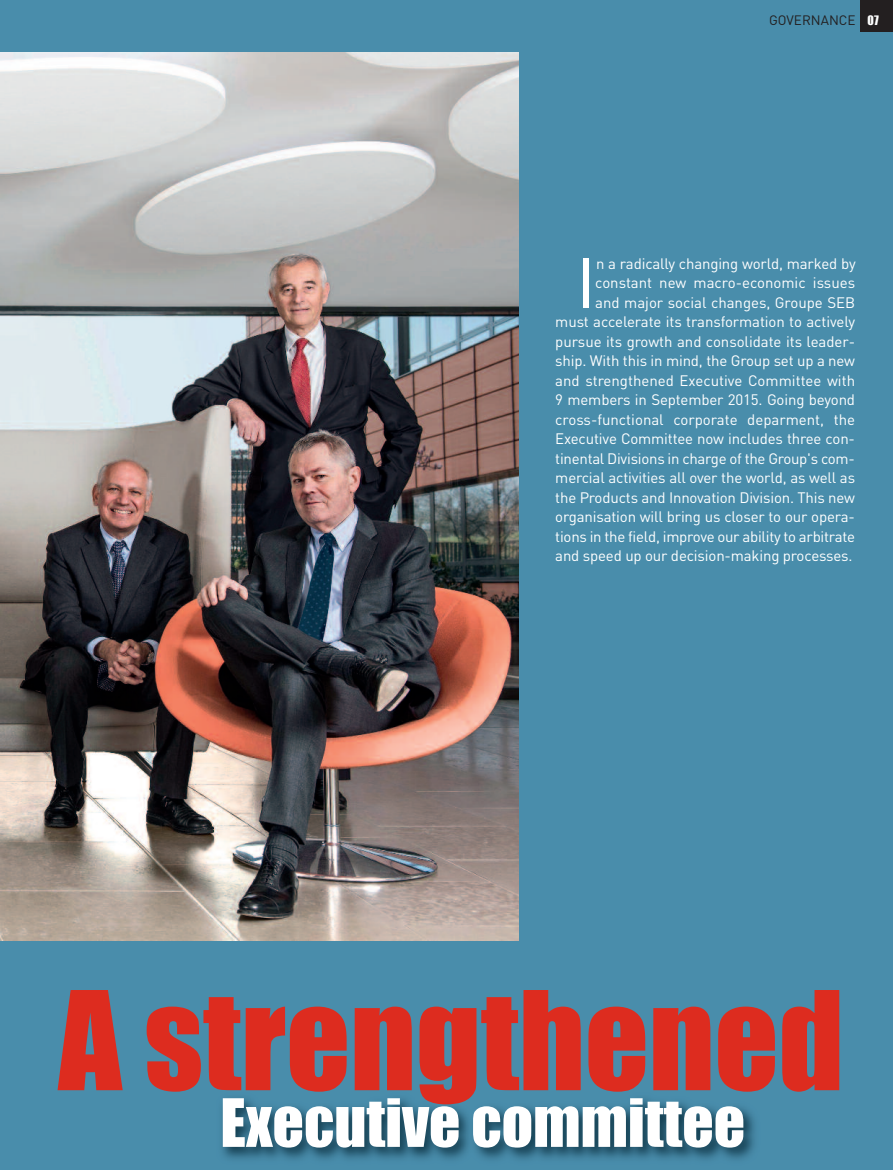
<style>
.page{position:relative;width:893px;height:1170px;background:#fff}
.page>*{position:absolute;margin:0;border:0;box-sizing:border-box;transform-origin:0 0}
.t1{font:126.75px "Impact";color:#dd2c1f}
.t2{font:69.75px "DIN";color:#fff}
.t3{font:61.5px "Impact";color:#fff}
.t4{font:15px/19.5px "DIN";letter-spacing:-.01em;color:#fff;text-align:right}
.t5{font:13.5px "DIN";color:#231f20}
.s1{font-family:"Impact";font-size:12px;color:#fff}
</style>
<div class="page">
<div style="left:0;top:0;width:893px;height:1169px;background:#498dab"></div>
<img style="left:0;top:52px;width:519px;height:888px">
<div style="left:860px;top:0;width:33px;height:32px;background:#231f20"></div>
<img style="left:222px;top:1084px;width:594px;height:75px">
<img style="left:211px;top:1084px;width:308px;height:20px">
<p class="t5" style="left:769px;top:16px;width:111px">GOVERNANCE <span class="s1">07</span></p>
<p class="t4" style="left:555px;top:255px;width:302px">n a radically changing world, marked by constant new macro-economic issues<br>and major social changes, Groupe SEB<br>must accelerate its transformation to actively pursue its growth and consolidate its leader&shy;ship. With this in mind, the Group set up a new and strengthened Executive Committee with 9 members in September 2015. Going beyond cross-functional corporate deparment, the Executive Committee now includes three con&shy;tinental Divisions in charge of the Group's com&shy;mercial activities all over the world, as well as the Products and Innovation Division. This new organisation will bring us closer to our opera&shy;tions in the field, improve our ability to arbitrate and speed up our decision-making processes.</p>
<h2 class="t2" style="left:577px;top:258px;width:21px">I</h2>
<h1 class="t1" style="left:58px;top:962px;width:787px">A strengthened</h1>
<h3 class="t3" style="left:220px;top:1084px;width:526px">Executive committee</h3>
</div>
